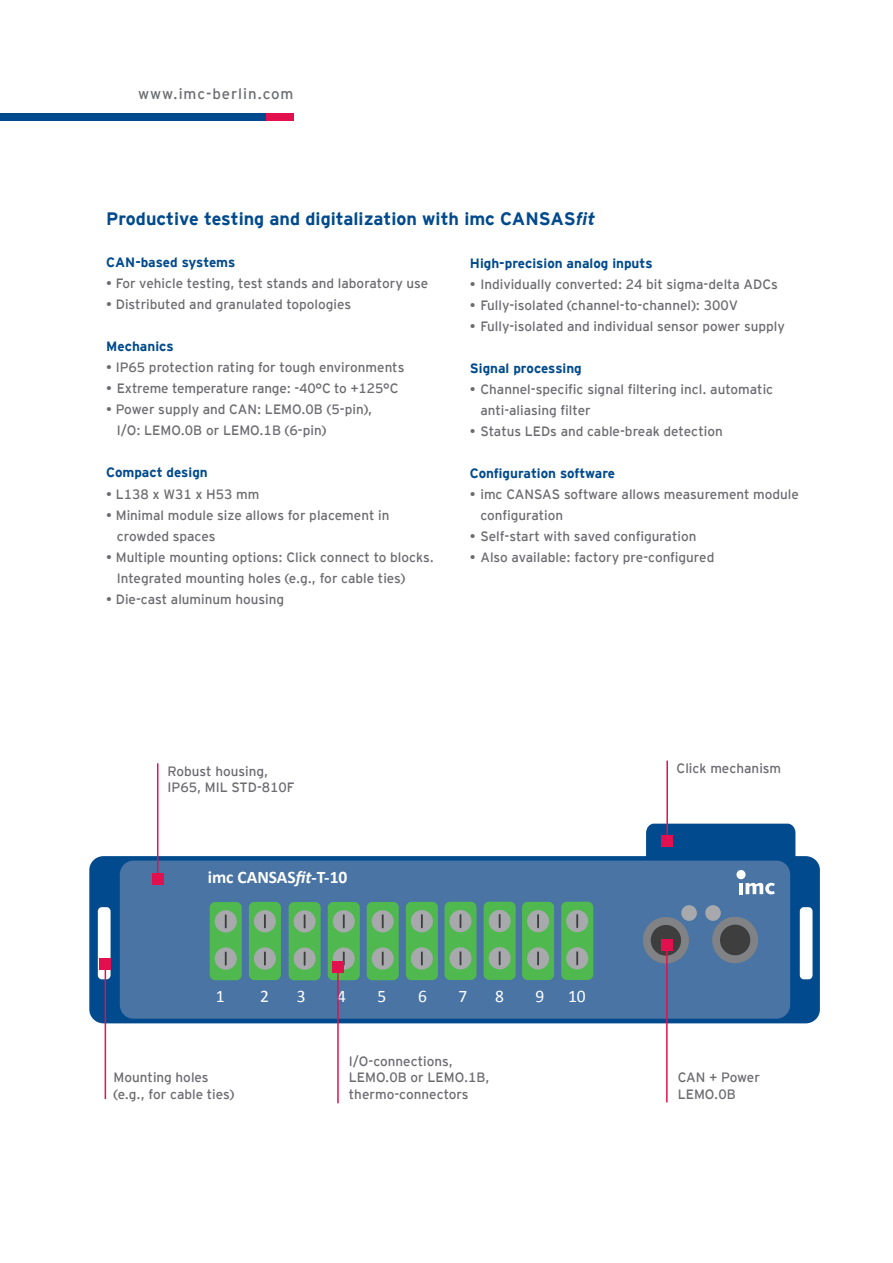
<style>
.page{position:relative;width:893px;height:1263px;background:#fff}
.page>*{position:absolute;margin:0;border:0;box-sizing:border-box;transform-origin:0 0}
.t1{font:700 18px "Interstate";color:#004a8d}
.t2{font:700 17.7px "Calibri";color:#fff}
.t3{font:17.7px "Calibri";color:#fff}
.t4{font:15px "Interstate";letter-spacing:.06em;color:#6c6d70}
.t5{font:13.5px/21px "Interstate";color:#6c6b6f}
.t6{font:700 13.5px "Interstate";color:#004a8d}
.s1{font-style:italic}
</style>
<div class="page">
<div style="left:0;top:113px;width:270px;height:7px;background:#004a8d"></div>
<div style="left:266px;top:113px;width:28px;height:7px;background:#e2104f"></div>
<div style="left:89px;top:856px;width:731px;height:167px;background:#004a8d;border-radius:14px"></div>
<div style="left:120px;top:860px;width:670px;height:159px;background:#4a74a4;border-radius:14px"></div>
<div style="left:210px;top:902px;width:32px;height:78px;background:#4fb94f;border-radius:6px"></div>
<div style="left:643px;top:917px;width:46px;height:46px;background:#808285;border-radius:50%"></div>
<div style="left:651px;top:925px;width:30px;height:31px;background:#3e3e3f;border-radius:50%"></div>
<div style="left:712px;top:917px;width:46px;height:46px;background:#808285;border-radius:50%"></div>
<div style="left:720px;top:925px;width:30px;height:30px;background:#3e3e3f;border-radius:50%"></div>
<div style="left:681px;top:905px;width:16px;height:16px;background:#a8a9ad;border-radius:50%"></div>
<div style="left:705px;top:905px;width:16px;height:16px;background:#a8a9ad;border-radius:50%"></div>
<div style="left:215px;top:910px;width:22px;height:22px;background:#a8a9ad;border-radius:50%"></div>
<div style="left:215px;top:947px;width:22px;height:23px;background:#a8a9ad;border-radius:50%"></div>
<svg style="left:225px;top:914px;width:2px;height:14px"></svg>
<svg style="left:225px;top:951px;width:2px;height:15px"></svg>
<div style="left:249px;top:902px;width:32px;height:78px;background:#4fb94f;border-radius:6px"></div>
<div style="left:254px;top:910px;width:22px;height:22px;background:#a8a9ad;border-radius:50%"></div>
<div style="left:254px;top:947px;width:22px;height:23px;background:#a8a9ad;border-radius:50%"></div>
<svg style="left:264px;top:914px;width:2px;height:14px"></svg>
<svg style="left:264px;top:951px;width:2px;height:14px"></svg>
<div style="left:289px;top:902px;width:32px;height:78px;background:#4fb94f;border-radius:6px"></div>
<div style="left:294px;top:910px;width:22px;height:22px;background:#a8a9ad;border-radius:50%"></div>
<div style="left:294px;top:947px;width:22px;height:23px;background:#a8a9ad;border-radius:50%"></div>
<svg style="left:304px;top:914px;width:2px;height:14px"></svg>
<svg style="left:304px;top:952px;width:2px;height:14px"></svg>
<div style="left:328px;top:902px;width:32px;height:78px;background:#4fb94f;border-radius:6px"></div>
<div style="left:333px;top:910px;width:22px;height:22px;background:#a8a9ad;border-radius:50%"></div>
<div style="left:333px;top:947px;width:22px;height:23px;background:#a8a9ad;border-radius:50%"></div>
<svg style="left:343px;top:914px;width:2px;height:14px"></svg>
<svg style="left:343px;top:951px;width:2px;height:14px"></svg>
<div style="left:367px;top:902px;width:32px;height:78px;background:#4fb94f;border-radius:6px"></div>
<div style="left:372px;top:910px;width:22px;height:22px;background:#a8a9ad;border-radius:50%"></div>
<div style="left:372px;top:947px;width:22px;height:23px;background:#a8a9ad;border-radius:50%"></div>
<svg style="left:382px;top:914px;width:2px;height:14px"></svg>
<svg style="left:382px;top:951px;width:2px;height:14px"></svg>
<div style="left:406px;top:902px;width:32px;height:78px;background:#4fb94f;border-radius:6px"></div>
<div style="left:411px;top:910px;width:22px;height:22px;background:#a8a9ad;border-radius:50%"></div>
<div style="left:411px;top:947px;width:22px;height:22px;background:#a8a9ad;border-radius:50%"></div>
<svg style="left:421px;top:914px;width:2px;height:14px"></svg>
<svg style="left:421px;top:951px;width:2px;height:14px"></svg>
<div style="left:444px;top:902px;width:32px;height:78px;background:#4fb94f;border-radius:6px"></div>
<div style="left:449px;top:910px;width:22px;height:22px;background:#a8a9ad;border-radius:50%"></div>
<div style="left:449px;top:947px;width:22px;height:22px;background:#a8a9ad;border-radius:50%"></div>
<svg style="left:460px;top:914px;width:1px;height:14px"></svg>
<svg style="left:460px;top:951px;width:1px;height:14px"></svg>
<div style="left:484px;top:902px;width:32px;height:78px;background:#4fb94f;border-radius:6px"></div>
<div style="left:489px;top:910px;width:22px;height:22px;background:#a8a9ad;border-radius:50%"></div>
<div style="left:489px;top:947px;width:22px;height:22px;background:#a8a9ad;border-radius:50%"></div>
<svg style="left:499px;top:914px;width:2px;height:14px"></svg>
<svg style="left:499px;top:951px;width:2px;height:14px"></svg>
<div style="left:522px;top:902px;width:32px;height:78px;background:#4fb94f;border-radius:6px"></div>
<div style="left:527px;top:910px;width:22px;height:22px;background:#a8a9ad;border-radius:50%"></div>
<div style="left:527px;top:947px;width:22px;height:22px;background:#a8a9ad;border-radius:50%"></div>
<svg style="left:537px;top:914px;width:2px;height:14px"></svg>
<svg style="left:537px;top:951px;width:2px;height:14px"></svg>
<div style="left:561px;top:902px;width:32px;height:78px;background:#4fb94f;border-radius:6px"></div>
<div style="left:566px;top:910px;width:22px;height:22px;background:#a8a9ad;border-radius:50%"></div>
<div style="left:566px;top:947px;width:22px;height:22px;background:#a8a9ad;border-radius:50%"></div>
<svg style="left:576px;top:914px;width:2px;height:14px"></svg>
<svg style="left:576px;top:951px;width:2px;height:14px"></svg>
<svg style="left:646px;top:824px;width:149px;height:73px"></svg>
<div style="left:98px;top:907px;width:13px;height:72px;background:#fff;border-radius:4px"></div>
<div style="left:800px;top:907px;width:12px;height:72px;background:#fff;border-radius:4px"></div>
<hr style="left:157px;top:763px;width:1px;height:117px;background:#e2104f">
<div style="left:152px;top:873px;width:12px;height:12px;background:#e2104f"></div>
<hr style="left:105px;top:963px;width:1px;height:136px;background:#e2104f">
<hr style="left:337px;top:968px;width:2px;height:135px;background:#e2104f">
<hr style="left:666px;top:944px;width:2px;height:158px;background:#e2104f">
<hr style="left:666px;top:760px;width:2px;height:82px;background:#e2104f">
<div style="left:661px;top:835px;width:12px;height:12px;background:#e2104f"></div>
<div style="left:332px;top:961px;width:12px;height:12px;background:#e2104f"></div>
<div style="left:661px;top:939px;width:12px;height:12px;background:#e2104f"></div>
<div style="left:99px;top:958px;width:12px;height:12px;background:#e2104f"></div>
<p class="t4" style="left:138px;top:86px;width:157px">www.imc-berlin.com</p>
<h1 class="t1" style="left:106px;top:209px;width:490px">Productive testing and digitalization with imc CANSAS<span class="s1">fit</span></h1>
<p class="t6" style="left:106px;top:255px;width:131px">CAN-based systems</p>
<p class="t5" style="left:106px;top:273px;width:324px">• For vehicle testing, test stands and laboratory use</p>
<p class="t5" style="left:106px;top:294px;width:246px">• Distributed and granulated topologies</p>
<p class="t6" style="left:106px;top:339px;width:69px">Mechanics</p>
<p class="t5" style="left:106px;top:357px;width:300px">• IP65 protection rating for tough environments</p>
<p class="t5" style="left:106px;top:378px;width:294px">• Extreme temperature range: -40°C to +125°C</p>
<p class="t5" style="left:117px;top:399px;width:257px;text-indent:-11px">• Power supply and CAN: LEMO.0B (5-pin),<br>I/O: LEMO.0B or LEMO.1B (6-pin)</p>
<p class="t6" style="left:106px;top:465px;width:103px">Compact design</p>
<p class="t5" style="left:106px;top:483px;width:155px">• L138 x W31 x H53 mm</p>
<p class="t5" style="left:117px;top:504px;width:274px;text-indent:-11px">• Minimal module size allows for placement in crowded spaces</p>
<p class="t5" style="left:117px;top:546px;width:319px;text-indent:-11px">• Multiple mounting options: Click connect to blocks.<br>Integrated mounting holes (e.g., for cable ties)</p>
<p class="t5" style="left:106px;top:588px;width:179px">• Die-cast aluminum housing</p>
<p class="t6" style="left:470px;top:255px;width:184px">High-precision analog inputs</p>
<p class="t5" style="left:470px;top:273px;width:309px">• Individually converted: 24 bit sigma-delta ADCs</p>
<p class="t5" style="left:470px;top:294px;width:270px">• Fully-isolated (channel-to-channel): 300V</p>
<p class="t5" style="left:470px;top:315px;width:317px">• Fully-isolated and individual sensor power supply</p>
<p class="t6" style="left:470px;top:360px;width:113px">Signal processing</p>
<p class="t5" style="left:480px;top:378px;width:294px;text-indent:-11px">• Channel-specific signal filtering incl. automatic anti-aliasing filter</p>
<p class="t5" style="left:470px;top:420px;width:254px">• Status LEDs and cable-break detection</p>
<p class="t6" style="left:470px;top:465px;width:147px">Configuration software</p>
<p class="t5" style="left:480px;top:483px;width:320px;text-indent:-11px">• imc CANSAS software allows measurement module configuration</p>
<p class="t5" style="left:470px;top:525px;width:228px">• Self-start with saved configuration</p>
<p class="t5" style="left:470px;top:546px;width:246px">• Also available: factory pre-configured</p>
<p class="t5" style="left:168px;top:763px;width:129px;line-height:16.5px">Robust housing,<br>IP65, MIL STD-810F</p>
<h2 class="t2" style="left:208px;top:865px;width:141px">imc CANSAS<span class="s1">fit</span>-T-10</h2>
<p class="t5" style="left:676px;top:758px;width:106px">Click mechanism</p>
<h2 class="t3" style="left:216px;top:985px;width:10px">1</h2>
<h2 class="t3" style="left:260px;top:985px;width:10px">2</h2>
<h2 class="t3" style="left:297px;top:985px;width:10px">3</h2>
<h2 class="t3" style="left:337px;top:985px;width:10px">4</h2>
<h2 class="t3" style="left:378px;top:985px;width:10px">5</h2>
<h2 class="t3" style="left:418px;top:985px;width:10px">6</h2>
<h2 class="t3" style="left:458px;top:985px;width:10px">7</h2>
<h2 class="t3" style="left:495px;top:985px;width:10px">8</h2>
<h2 class="t3" style="left:535px;top:985px;width:10px">9</h2>
<h2 class="t3" style="left:568px;top:985px;width:19px">10</h2>
<p class="t5" style="left:114px;top:1069px;width:122px;line-height:16.5px">Mounting holes (e.g., for cable ties)</p>
<p class="t5" style="left:349px;top:1053px;width:142px;line-height:16.5px">I/O-connections,<br>LEMO.0B or LEMO.1B, thermo-connectors</p>
<p class="t5" style="left:678px;top:1069px;width:84px;line-height:16.5px">CAN + Power<br>LEMO.0B</p>
</div>
